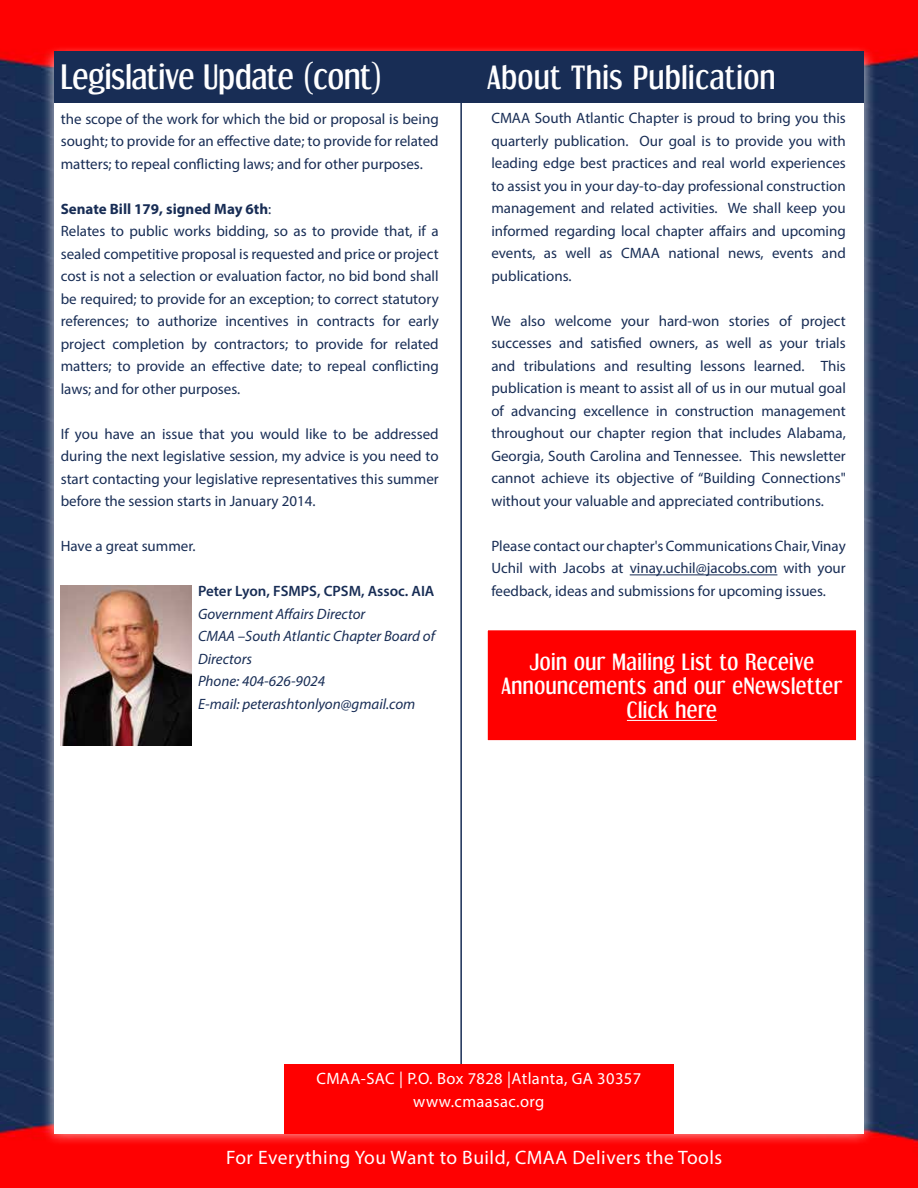
<style>
.page{position:relative;width:918px;height:1188px;background:#fff}
.page>*{position:absolute;margin:0;border:0;box-sizing:border-box;transform-origin:0 0}
.t1{font:31.5px "Dream Orphanage Rg";color:#fff}
.t2{font:30px "Dream Orphanage Rg";letter-spacing:.025em;color:#fff}
.t3{font:21px/24px "Dream Orphanage Rg";letter-spacing:.025em;color:#fff;text-align:center}
.t4{font:19.5px "Myriad Pro";letter-spacing:.025em;color:#fff}
.t5{font:16.5px/22.5px "Myriad Pro";letter-spacing:.025em;color:#fff;text-align:center}
.t6{font:15px/22.5px "Myriad Pro";color:#182d55;text-align:justify}
.t7{font:italic 15px/22.5px "Myriad Pro";color:#182d55}
.t8{font:600 15px "Myriad Pro";color:#182d55}
.s1{font-weight:700}
</style>
<div class="page">
<img style="left:0;top:0;width:918px;height:1188px">
<div style="left:41px;top:45px;width:836px;height:1102px;background:#fff;opacity:.75"></div>
<div style="left:54px;top:57px;width:810px;height:1077px;background:#fff"></div>
<div style="left:54px;top:51px;width:810px;height:51px;background:#182d55"></div>
<img style="left:61px;top:585px;width:130px;height:160px">
<hr style="left:460px;top:102px;width:2px;height:1032px;background:#182d55">
<hr style="left:630px;top:575px;width:147px;height:1px;background:#182d55">
<div style="left:487px;top:630px;width:370px;height:111px;background:#f00"></div>
<hr style="left:627px;top:720px;width:90px;height:1px;background:#fff">
<div style="left:486px;top:629px;width:372px;height:113px;border:2px solid #fff"></div>
<div style="left:284px;top:1065px;width:390px;height:69px;background:#f00"></div>
<h1 class="t1" style="left:61px;top:58px;width:323px">Legislative Update (cont)</h1>
<p class="t6" style="left:61px;top:107px;width:380px">the scope of the work for which the bid or proposal is being sought; to provide for an effective date; to provide for related matters; to repeal conflicting laws; and for other purposes.</p>
<p class="t6" style="left:61px;top:197px;width:380px;text-align:left"><span class="s1">Senate Bill 179, signed May 6th</span>:<br>Relates to public works bidding, so as to provide that, if a sealed competitive proposal is requested and price or project cost is not a selection or evaluation factor, no bid bond shall be required; to provide for an exception; to correct statutory references; to authorize incentives in contracts for early project completion by contractors; to provide for related matters; to provide an effective date; to repeal conflicting laws; and for other purposes.</p>
<p class="t6" style="left:61px;top:422px;width:380px">If you have an issue that you would like to be addressed during the next legislative session, my advice is you need to start contacting your legislative representatives this summer before the session starts in January 2014.</p>
<p class="t6" style="left:61px;top:535px;width:136px">Have a great summer.</p>
<p class="t8" style="left:198px;top:581px;width:238px">Peter Lyon, FSMPS, CPSM, Assoc. AIA</p>
<p class="t7" style="left:198px;top:602px;width:238px">Government Affairs Director<br>CMAA –South Atlantic Chapter Board of<br>Directors<br>Phone: 404-626-9024<br>E-mail: peterashtonlyon@gmail.com</p>
<h2 class="t2" style="left:487px;top:59px;width:290px">About This Publication</h2>
<p class="t6" style="left:491px;top:107px;width:356px">CMAA South Atlantic Chapter is proud to bring you this quarterly publication. Our goal is to provide you with leading edge best practices and real world experiences to assist you in your day-to-day professional construction management and related activities. We shall keep you informed regarding local chapter affairs and upcoming events, as well as CMAA national news, events and publications.</p>
<p class="t6" style="left:491px;top:309px;width:356px">We also welcome your hard-won stories of project successes and satisfied owners, as well as your trials and tribulations and resulting lessons learned. This publication is meant to assist all of us in our mutual goal of advancing excellence in construction management throughout our chapter region that includes Alabama, Georgia, South Carolina and Tennessee. This newsletter cannot achieve its objective of “Building Connections" without your valuable and appreciated contributions.</p>
<p class="t6" style="left:491px;top:534px;width:356px">Please contact our chapter's Communications Chair, Vinay Uchil with Jacobs at vinay.uchil@jacobs.com with your feedback, ideas and submissions for upcoming issues.</p>
<h3 class="t3" style="left:501px;top:650px;width:342px">Join our Mailing List to Receive<br>Announcements and our eNewsletter<br>Click here</h3>
<p class="t5" style="left:316px;top:1067px;width:326px">CMAA-SAC | P.O. Box 7828 |Atlanta, GA 30357 www.cmaasac.org</p>
<h3 class="t4" style="left:226px;top:1145px;width:498px">For Everything You Want to Build, CMAA Delivers the Tools</h3>
</div>
